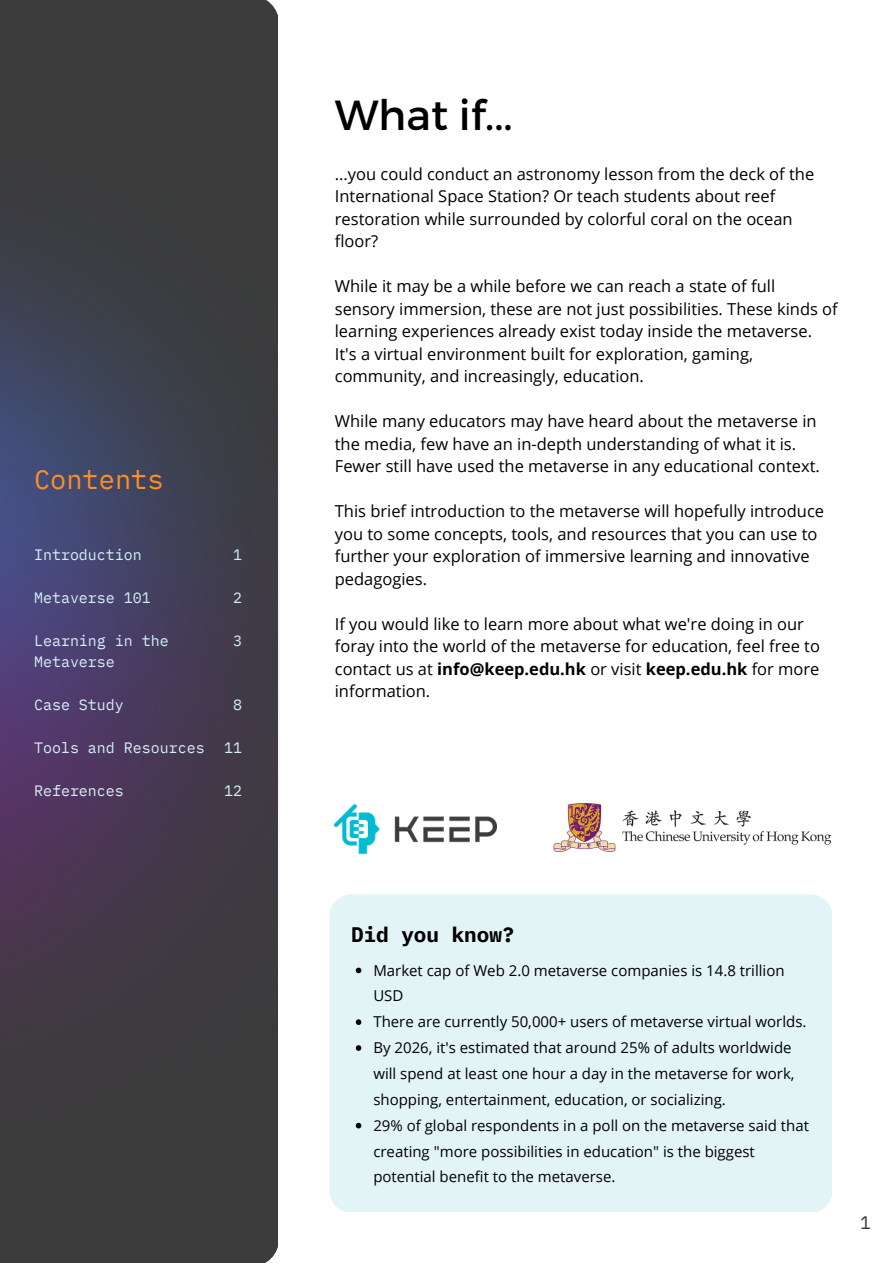
<style>
.page{position:relative;width:893px;height:1264px;background:#fff}
.page>*{position:absolute;margin:0;border:0;box-sizing:border-box;transform-origin:0 0}
.t1{font:42px "Montserrat";color:#000}
.t2{font:27px "IBM Plex Mono";color:#ff8e26}
.t3{font:700 21px "IBM Plex Mono";color:#000}
.t4{font:18px "IBM Plex Mono";color:#3c3c3c}
.t5{font:16.5px/22.5px "Open Sans";color:#000}
.t6{font:15px/25.8px "Open Sans";color:#000}
.t7{font:15px/20.2px "IBM Plex Mono";color:#d5eef4}
.s1{font-weight:700}
</style>
<div class="page">
<div style="left:329px;top:894px;width:502px;height:318px;background:#e3f4f7;border-radius:22px"></div>
<div style="left:0;top:1223px;width:278px;height:39px;background:#3c3c3c"></div>
<img style="left:335px;top:804px;width:161px;height:51px">
<img style="left:553px;top:803px;width:279px;height:49px">
<div style="left:0;top:959px;width:278px;height:264px;background:#3c3b3c"></div>
<img style="left:0;top:0;width:279px;height:959px">
<svg style="left:356px;top:967px;width:5px;height:6px"></svg>
<svg style="left:356px;top:1019px;width:5px;height:5px"></svg>
<svg style="left:356px;top:1045px;width:5px;height:5px"></svg>
<svg style="left:356px;top:1122px;width:5px;height:6px"></svg>
<h2 class="t2" style="left:34px;top:461px;width:131px">Contents</h2>
<p class="t7" style="left:34px;top:544px;width:109px">Introduction</p>
<p class="t7" style="left:233px;top:544px;width:10px">1</p>
<p class="t7" style="left:34px;top:587px;width:118px">Metaverse 101</p>
<p class="t7" style="left:233px;top:587px;width:10px">2</p>
<p class="t7" style="left:34px;top:630px;width:136px">Learning in the<br>Metaverse</p>
<p class="t7" style="left:233px;top:630px;width:10px">3</p>
<p class="t7" style="left:34px;top:694px;width:91px">Case Study</p>
<p class="t7" style="left:233px;top:694px;width:10px">8</p>
<p class="t7" style="left:34px;top:737px;width:172px">Tools and Resources</p>
<p class="t7" style="left:224px;top:737px;width:19px">11</p>
<p class="t7" style="left:34px;top:780px;width:91px">References</p>
<p class="t7" style="left:224px;top:780px;width:19px">12</p>
<h1 class="t1" style="left:335px;top:88px;width:179px">What if...</h1>
<p class="t5" style="left:335px;top:162px;width:481px">...you could conduct an astronomy lesson from the deck of the International Space Station? Or teach students about reef restoration while surrounded by colorful coral on the ocean floor?</p>
<p class="t5" style="left:335px;top:274px;width:504px">While it may be a while before we can reach a state of full sensory immersion, these are not just possibilities. These kinds of learning experiences already exist today inside the metaverse.<br>It's a virtual environment built for exploration, gaming, community, and increasingly, education.</p>
<p class="t5" style="left:335px;top:409px;width:486px">While many educators may have heard about the metaverse in the media, few have an in-depth understanding of what it is.<br>Fewer still have used the metaverse in any educational context.</p>
<p class="t5" style="left:335px;top:499px;width:491px">This brief introduction to the metaverse will hopefully introduce you to some concepts, tools, and resources that you can use to further your exploration of immersive learning and innovative pedagogies.</p>
<p class="t5" style="left:335px;top:612px;width:486px">If you would like to learn more about what we're doing in our foray into the world of the metaverse for education, feel free to contact us at <span class="s1">info@keep.edu.hk</span> or visit <span class="s1">keep.edu.hk</span> for more information.</p>
<p class="t3" style="left:351px;top:920px;width:165px">Did you know?</p>
<p class="t6" style="left:373px;top:956px;width:437px">Market cap of Web 2.0 metaverse companies is 14.8 trillion USD<br>There are currently 50,000+ users of metaverse virtual worlds.<br>By 2026, it's estimated that around 25% of adults worldwide will spend at least one hour a day in the metaverse for work, shopping, entertainment, education, or socializing.<br>29% of global respondents in a poll on the metaverse said that creating "more possibilities in education" is the biggest potential benefit to the metaverse.</p>
<p class="t4" style="left:860px;top:1210px;width:12px">1</p>
</div>
